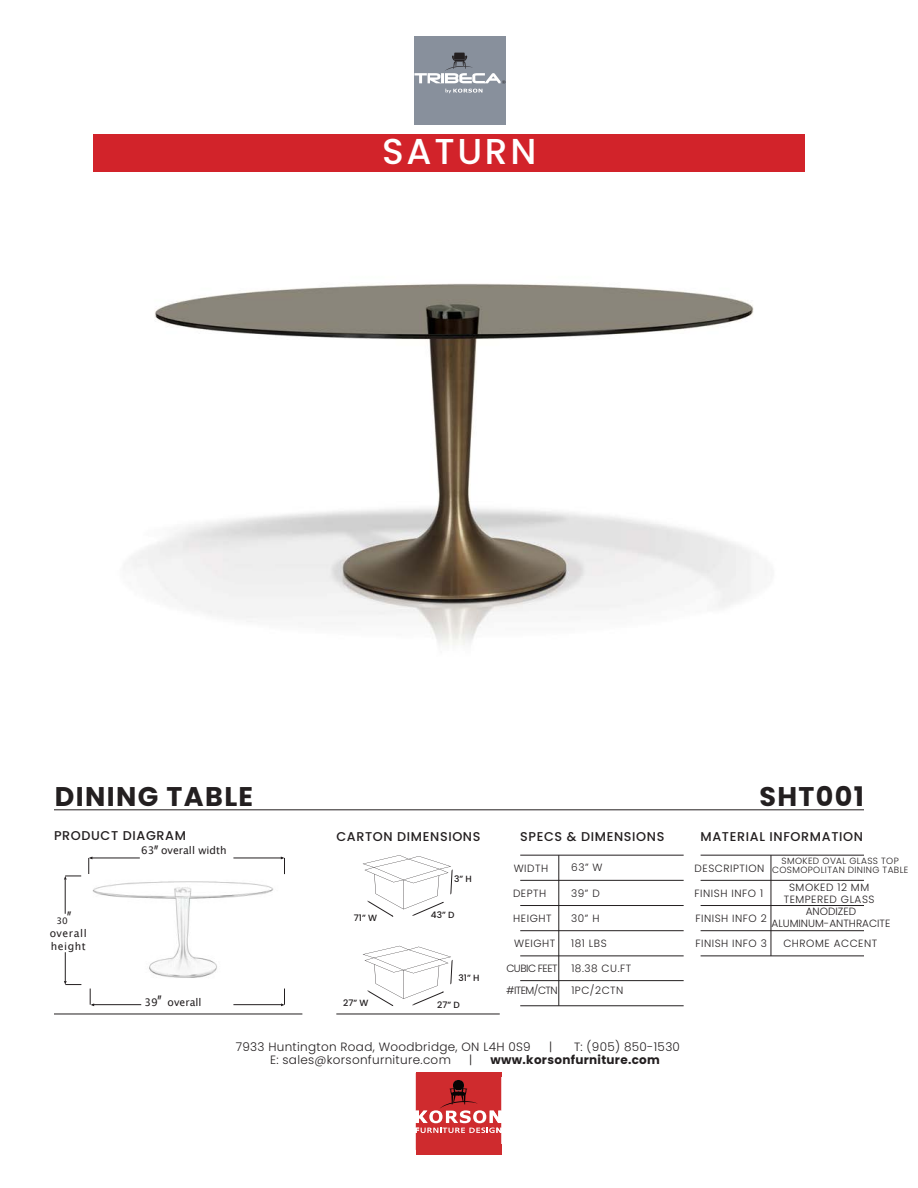
<style>
.page{position:relative;width:918px;height:1188px;background:#fff}
.page>*{position:absolute;margin:0;border:0;box-sizing:border-box;transform-origin:0 0}
.t1{font:500 36px "Poppins";letter-spacing:.075em;color:#fff}
.t2{font:700 27px "Poppins";letter-spacing:.05em;color:#231f20}
.t3{font:500 16.65px "Poppins";color:#231f20;scale:.6 1}
.t4{font:500 12.75px "Poppins";letter-spacing:.05em;color:#231f20}
.t5{font:300 12px "Poppins";letter-spacing:.025em;color:#231f20}
.t6{font:700 12px "Poppins";letter-spacing:.025em;color:#231f20}
.t7{font:300 10.5px "Poppins";letter-spacing:.05em;color:#231f20}
.t8{font:300 10.5px "Poppins";color:#231f20}
.t9{font:10.5px "Lucida Grande";color:#231f20}
.t10{font:10.5px/12.6px "Lucida Grande";letter-spacing:.05em;color:#231f20}
.t11{font:300 10.5px "Poppins";letter-spacing:-.05em;color:#231f20}
.t12{font:300 9px/9.9px "Poppins";letter-spacing:.04em;color:#231f20;text-align:center}
.t13{font:500 9px "Poppins";color:#231f20}
.t14{font:9px "Lucida Grande";color:#231f20}
</style>
<div class="page">
<div style="left:94px;top:134px;width:711px;height:38px;background:#d2232a"></div>
<hr style="left:54px;top:809px;width:810px;height:1px;background:#231f20">
<hr style="left:701px;top:855px;width:163px;height:1px;background:#231f20">
<hr style="left:701px;top:880px;width:163px;height:1px;background:#231f20">
<hr style="left:701px;top:905px;width:163px;height:1px;background:#231f20">
<hr style="left:701px;top:930px;width:163px;height:1px;background:#231f20">
<hr style="left:701px;top:956px;width:163px;height:1px;background:#231f20">
<hr style="left:771px;top:855px;width:1px;height:101px;background:#231f20">
<hr style="left:520px;top:855px;width:164px;height:1px;background:#231f20">
<hr style="left:520px;top:880px;width:164px;height:1px;background:#231f20">
<hr style="left:520px;top:905px;width:164px;height:1px;background:#231f20">
<hr style="left:520px;top:930px;width:164px;height:1px;background:#231f20">
<hr style="left:520px;top:956px;width:164px;height:1px;background:#231f20">
<hr style="left:558px;top:855px;width:1px;height:151px;background:#231f20">
<div style="left:416px;top:1144px;width:85px;height:11px;background:#cf2b2e"></div>
<div style="left:416px;top:1072px;width:85px;height:5px;background:#cf2b2e"></div>
<svg style="left:416px;top:1077px;width:85px;height:67px;background:#cd4648"></svg>
<hr style="left:54px;top:1014px;width:248px;height:1px;background:#231f20">
<hr style="left:336px;top:1014px;width:164px;height:1px;background:#231f20">
<svg style="left:363px;top:855px;width:90px;height:62px"></svg>
<svg style="left:363px;top:946px;width:90px;height:60px"></svg>
<hr style="left:91px;top:858px;width:49px;height:1px;background:#231f20">
<svg style="left:88px;top:857px;width:4px;height:17px"></svg>
<hr style="left:233px;top:858px;width:50px;height:1px;background:#231f20">
<svg style="left:281px;top:857px;width:4px;height:17px"></svg>
<hr style="left:92px;top:1004px;width:49px;height:1px;background:#231f20">
<hr style="left:233px;top:1004px;width:50px;height:1px;background:#231f20">
<svg style="left:281px;top:989px;width:4px;height:17px"></svg>
<svg style="left:90px;top:989px;width:4px;height:17px"></svg>
<hr style="left:65px;top:879px;width:1px;height:35px;background:#231f20">
<svg style="left:64px;top:876px;width:17px;height:4px"></svg>
<svg style="left:64px;top:952px;width:17px;height:33px"></svg>
<img style="left:131px;top:283px;width:623px;height:362px">
<div style="left:414px;top:36px;width:92px;height:89px;background:#88909c"></div>
<svg style="left:414px;top:53px;width:91px;height:40px"></svg>
<hr style="left:520px;top:980px;width:164px;height:1px;background:#231f20">
<hr style="left:520px;top:1005px;width:164px;height:1px;background:#231f20">
<img style="left:92px;top:881px;width:182px;height:97px">
<p class="t1" style="left:382px;top:131px;width:156px">SATURN</p>
<p class="t2" style="left:55px;top:781px;width:200px">DINING TABLE</p>
<p class="t2" style="left:760px;top:781px;width:106px">SHT001</p>
<p class="t4" style="left:54px;top:828px;width:134px">PRODUCT DIAGRAM</p>
<p class="t4" style="left:701px;top:829px;width:164px">MATERIAL INFORMATION</p>
<p class="t7" style="left:695px;top:863px;width:71px">DESCRIPTION</p>
<p class="t12" style="left:772px;top:856px;width:138px">SMOKED OVAL GLASS TOP<br>COSMOPOLITAN DINING TABLE</p>
<p class="t8" style="left:806px;top:905px;width:52px">ANODIZED</p>
<p class="t8" style="left:772px;top:918px;width:120px">ALUMINUM-ANTHRACITE</p>
<p class="t7" style="left:783px;top:937px;width:95px">CHROME ACCENT</p>
<p class="t4" style="left:520px;top:829px;width:146px">SPECS &amp; DIMENSIONS</p>
<p class="t7" style="left:514px;top:862px;width:36px">WIDTH</p>
<p class="t7" style="left:571px;top:861px;width:33px">63” W</p>
<p class="t7" style="left:571px;top:887px;width:30px">39” D</p>
<p class="t7" style="left:571px;top:912px;width:30px">30” H</p>
<p class="t7" style="left:571px;top:937px;width:37px">181 LBS</p>
<p class="t4" style="left:336px;top:829px;width:146px">CARTON DIMENSIONS</p>
<h3 class="t3" style="left:154px;top:842px;width:9px">”</h3>
<p class="t9" style="left:141px;top:844px;width:87px">63 overall width</p>
<p class="t13" style="left:454px;top:873px;width:19px">3” H</p>
<p class="t7" style="left:789px;top:881px;width:82px">SMOKED 12 MM</p>
<p class="t7" style="left:784px;top:894px;width:92px">TEMPERED GLASS</p>
<p class="t7" style="left:695px;top:887px;width:70px">FINISH INFO 1</p>
<p class="t7" style="left:695px;top:912px;width:73px">FINISH INFO 2</p>
<p class="t7" style="left:513px;top:887px;width:35px">DEPTH</p>
<p class="t7" style="left:513px;top:912px;width:40px">HEIGHT</p>
<p class="t7" style="left:514px;top:937px;width:43px">WEIGHT</p>
<p class="t13" style="left:431px;top:910px;width:25px">43” D</p>
<h3 class="t3" style="left:67px;top:908px;width:9px">”</h3>
<p class="t13" style="left:354px;top:912px;width:25px">71” W</p>
<p class="t14" style="left:56px;top:915px;width:13px">30</p>
<p class="t10" style="left:50px;top:927px;width:39px">overall height</p>
<p class="t7" style="left:695px;top:937px;width:73px">FINISH INFO 3</p>
<h3 class="t3" style="left:158px;top:992px;width:9px">”</h3>
<p class="t9" style="left:144px;top:996px;width:59px">39 overall</p>
<p class="t13" style="left:343px;top:998px;width:27px">27” W</p>
<p class="t13" style="left:459px;top:972px;width:22px">31” H</p>
<p class="t13" style="left:437px;top:1000px;width:24px">27” D</p>
<p class="t11" style="left:506px;top:962px;width:53px">CUBIC FEET</p>
<p class="t7" style="left:571px;top:962px;width:61px">18.38 CU.FT</p>
<p class="t7" style="left:506px;top:985px;width:53px">#ITEM/CTN</p>
<p class="t7" style="left:571px;top:985px;width:54px">1PC/2CTN</p>
<p class="t5" style="left:236px;top:1039px;width:297px">7933 Huntington Road, Woodbridge, ON L4H 0S9</p>
<p class="t5" style="left:549px;top:1039px;width:5px">|</p>
<p class="t5" style="left:574px;top:1039px;width:108px">T: (905) 850-1530</p>
<p class="t5" style="left:270px;top:1053px;width:182px">E: sales@korsonfurniture.com</p>
<p class="t5" style="left:469px;top:1053px;width:5px">|</p>
<p class="t6" style="left:491px;top:1053px;width:171px">www.korsonfurniture.com</p>
</div>
